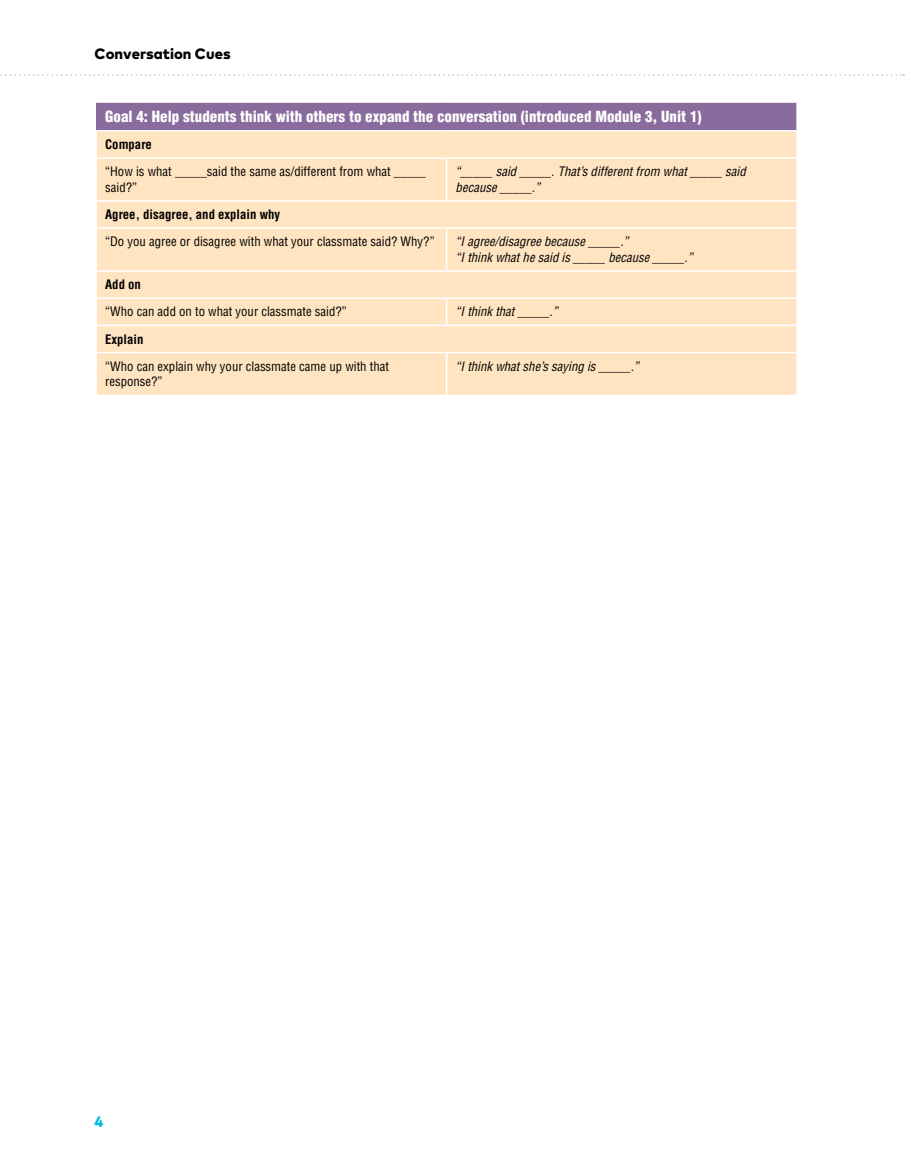
<style>
.page{position:relative;width:905px;height:1175px;background:#fff}
.page>*{position:absolute;margin:0;border:0;box-sizing:border-box;transform-origin:0 0}
.t1{font:900 condensed 15px "Helvetica LT Std";color:#fff}
.t2{font:800 15px "Mark Pro";color:#000}
.t3{font:800 15px "Mark Pro";color:#00bfdc}
.t4{font:condensed 12.75px/15.8px "Helvetica LT Std";color:#000}
.t5{font:italic condensed 12.75px/15.8px "Helvetica LT Std";color:#000}
.t6{font:700 condensed 12.75px "Helvetica LT Std";color:#000}
</style>
<div class="page">
<svg style="left:0;top:74px;width:904px;height:2px"></svg>
<div style="left:96px;top:102px;width:701px;height:29px;background:#8a6b9e"></div>
<div style="left:97px;top:132px;width:699px;height:263px;background:#ffe4c1"></div>
<hr style="left:96px;top:101px;width:350px;height:2px;background:#fff">
<hr style="left:446px;top:101px;width:351px;height:2px;background:#fff">
<hr style="left:95px;top:130px;width:351px;height:2px;background:#fff">
<hr style="left:446px;top:130px;width:351px;height:2px;background:#fff">
<svg style="left:796px;top:103px;width:1px;height:54px"></svg>
<hr style="left:95px;top:157px;width:351px;height:2px;background:#fff">
<hr style="left:446px;top:157px;width:351px;height:2px;background:#fff">
<hr style="left:446px;top:159px;width:1px;height:41px;background:#fff">
<hr style="left:95px;top:200px;width:351px;height:2px;background:#fff">
<hr style="left:446px;top:200px;width:351px;height:2px;background:#fff">
<svg style="left:796px;top:202px;width:1px;height:25px"></svg>
<hr style="left:95px;top:227px;width:351px;height:2px;background:#fff">
<hr style="left:446px;top:227px;width:351px;height:2px;background:#fff">
<hr style="left:446px;top:229px;width:1px;height:41px;background:#fff">
<hr style="left:95px;top:270px;width:351px;height:2px;background:#fff">
<hr style="left:446px;top:270px;width:351px;height:2px;background:#fff">
<hr style="left:95px;top:297px;width:351px;height:2px;background:#fff">
<hr style="left:446px;top:297px;width:351px;height:2px;background:#fff">
<svg style="left:446px;top:299px;width:1px;height:25px"></svg>
<hr style="left:95px;top:324px;width:351px;height:2px;background:#fff">
<hr style="left:446px;top:324px;width:351px;height:2px;background:#fff">
<svg style="left:796px;top:272px;width:1px;height:80px"></svg>
<hr style="left:95px;top:352px;width:351px;height:1px;background:#fff">
<hr style="left:446px;top:352px;width:351px;height:1px;background:#fff">
<hr style="left:446px;top:353px;width:1px;height:42px;background:#fff">
<p class="t2" style="left:94px;top:42px;width:138px">Conversation Cues</p>
<p class="t1" style="left:105px;top:107px;width:598px">Goal 4: Help students think with others to expand the conversation (introduced Module 3, Unit 1)</p>
<p class="t6" style="left:105px;top:136px;width:48px">Compare</p>
<p class="t4" style="left:105px;top:163px;width:322px">“How is what _____said the same as/different from what _____ said?”</p>
<p class="t5" style="left:455px;top:164px;width:292px">“_____ said _____. That’s different from what _____ said because _____.”</p>
<p class="t6" style="left:105px;top:206px;width:176px">Agree, disagree, and explain why</p>
<p class="t4" style="left:105px;top:234px;width:331px">“Do you agree or disagree with what your classmate said? Why?”</p>
<p class="t5" style="left:455px;top:234px;width:238px">“I agree/disagree because _____.”<br>“I think what he said is _____ because _____.”</p>
<p class="t6" style="left:105px;top:276px;width:37px">Add on</p>
<p class="t4" style="left:105px;top:304px;width:243px">“Who can add on to what your classmate said?”</p>
<p class="t5" style="left:455px;top:304px;width:103px">“I think that _____.”</p>
<p class="t6" style="left:105px;top:331px;width:40px">Explain</p>
<p class="t4" style="left:105px;top:358px;width:285px">“Who can explain why your classmate came up with that response?”</p>
<p class="t5" style="left:455px;top:358px;width:185px">“I think what she’s saying is _____.”</p>
<p class="t3" style="left:94px;top:1110px;width:10px">4</p>
</div>
